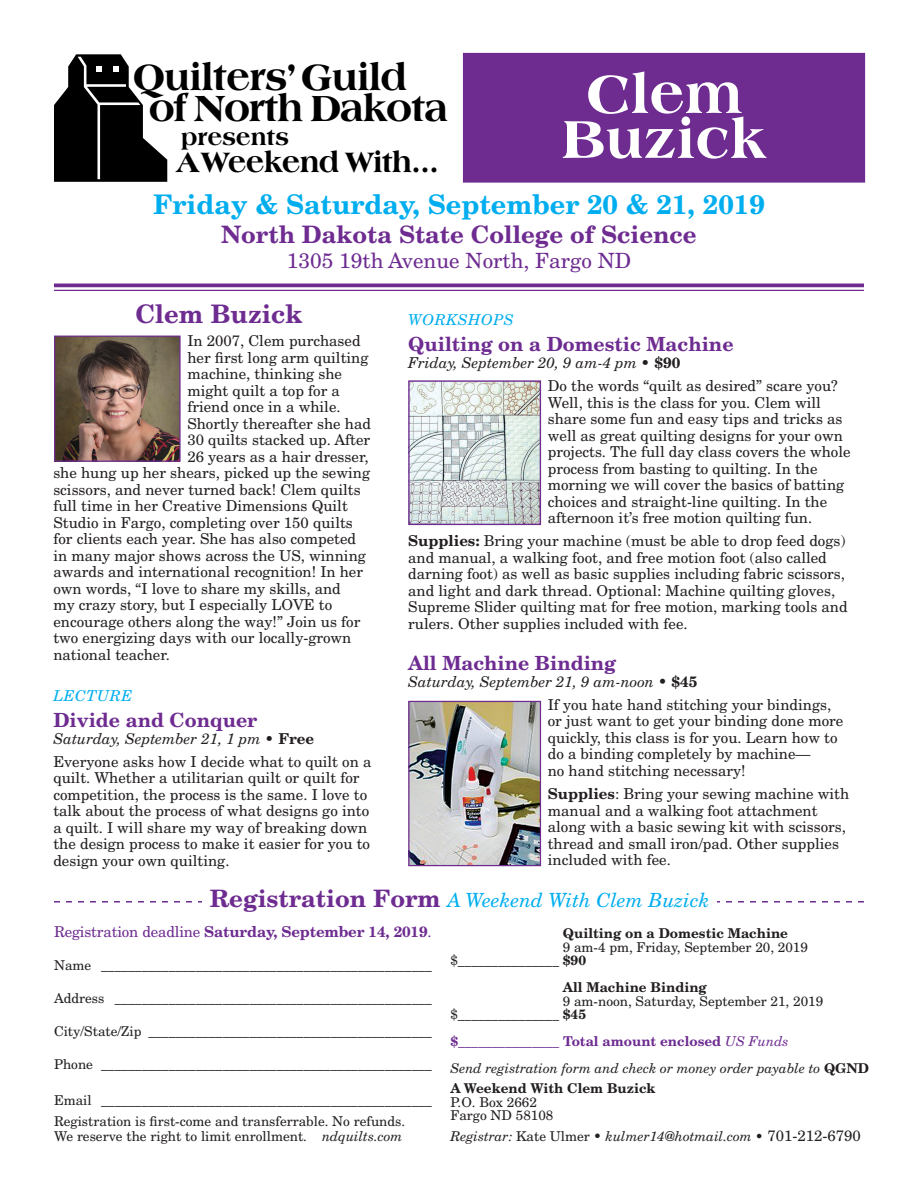
<style>
.page{position:relative;width:918px;height:1188px;background:#fff}
.page>*{position:absolute;margin:0;border:0;box-sizing:border-box;transform-origin:0 0}
.t1{font:800 57px "Americana";color:#fff}
.t2{font:800 39px/31.5px "Americana";letter-spacing:-.03em;color:#000}
.t3{font:800 30px "Americana";letter-spacing:-.03em;color:#000}
.t4{font:700 27px "New Century Schlbk";color:#00aeef}
.t5{font:700 25.5px "New Century Schlbk";color:#6e2c91}
.t6{font:700 24px "New Century Schlbk";color:#6e2c91}
.t7{font:800 24px "Americana";letter-spacing:-.01em;color:#000}
.t8{font:21px "New Century Schlbk";color:#6e2c91}
.t9{font:italic 19.5px "New Century Schlbk";color:#00aeef}
.Workshop{font:700 19.5px "New Century Schlbk";color:#6e2c91}
.Pa6{font:700 19.5px "New Century Schlbk";color:#6e2c91}
.Pa6-2{font:15px/16.5px "New Century Schlbk";color:#231f20}
.Pa10{font:italic 15px "New Century Schlbk";color:#231f20}
.t10{font:700 15px "New Century Schlbk";letter-spacing:-.01em;color:#6e2c91}
.t11{font:italic 15px "New Century Schlbk";letter-spacing:.03em;color:#00aeef}
.t12{font:13.5px "New Century Schlbk";color:#231f20}
.t13{font:italic 13.5px "New Century Schlbk";color:#231f20}
.t14{font:700 13.5px "New Century Schlbk";color:#231f20}
.t15{font:700 13.5px "New Century Schlbk";color:#6e2c91}
.s1{font-weight:700;font-style:normal}
.s2{font-weight:700;font-style:normal;font-size:24px;color:#6e2c91}
.s3{font-weight:400}
.s4{font-style:italic}
.s5{font-weight:700}
.s6{font-style:normal}
.s7{font-weight:400;font-style:italic}
.s8{font-style:normal;font-size:15px}
</style>
<div class="page">
<svg style="left:54px;top:54px;width:113px;height:128px"></svg>
<div style="left:464px;top:54px;width:400px;height:128px;background:#6e2c91"></div>
<div style="left:463px;top:53px;width:402px;height:130px;border:2px solid #6e2c91"></div>
<hr style="left:54px;top:284px;width:810px;height:3px;background:#6e2c91">
<hr style="left:54px;top:290px;width:810px;height:1px;background:#6e2c91">
<img style="left:56px;top:338px;width:123px;height:122px">
<div style="left:54px;top:336px;width:127px;height:126px;border:1px solid #6e2c91"></div>
<img style="left:410px;top:703px;width:129px;height:161px">
<div style="left:408px;top:701px;width:133px;height:165px;border:1px solid #6e2c91"></div>
<img style="left:410px;top:382px;width:129px;height:141px">
<div style="left:408px;top:380px;width:133px;height:145px;border:1px solid #6e2c91"></div>
<svg style="left:54px;top:901px;width:810px;height:2px"></svg>
<div style="left:203px;top:888px;width:514px;height:32px;background:#fff"></div>
<p class="t2" style="left:149px;top:61px;width:301px;text-indent:-16px">Quilters’Guild of North Dakota</p>
<p class="t7" style="left:181px;top:123px;width:109px">presents</p>
<p class="t3" style="left:176px;top:145px;width:265px">AWeekend With...</p>
<p class="t1" style="left:586px;top:60px;width:158px">Clem</p>
<p class="t1" style="left:562px;top:105px;width:205px">Buzick</p>
<p class="t4" style="left:153px;top:187px;width:613px">Friday &amp; Saturday, September 20 &amp; 21, 2019</p>
<p class="t6" style="left:221px;top:219px;width:477px">North Dakota State College of Science</p>
<p class="t8" style="left:287px;top:248px;width:346px">1305 19th Avenue North, Fargo ND</p>
<p class="t5" style="left:135px;top:297px;width:168px">Clem Buzick</p>
<p class="Pa6-2" style="left:187px;top:332px;width:175px">In 2007, Clem purchased</p>
<p class="Pa6-2" style="left:187px;top:349px;width:183px">her first long arm quilting</p>
<p class="Pa6-2" style="left:187px;top:365px;width:156px">machine, thinking she</p>
<p class="Pa6-2" style="left:187px;top:382px;width:154px">might quilt a top for a</p>
<p class="Pa6-2" style="left:187px;top:398px;width:155px">friend once in a while.</p>
<p class="Pa6-2" style="left:187px;top:415px;width:185px">Shortly thereafter she had</p>
<p class="Pa6-2" style="left:187px;top:431px;width:184px">30 quilts stacked up. After</p>
<p class="Pa6-2" style="left:187px;top:448px;width:183px">26 years as a hair dresser,</p>
<p class="Pa6-2" style="left:53px;top:464px;width:318px">she hung up her shears, picked up the sewing</p>
<p class="Pa6-2" style="left:53px;top:481px;width:309px">scissors, and never turned back! Clem quilts</p>
<p class="Pa6-2" style="left:53px;top:497px;width:296px">full time in her Creative Dimensions Quilt</p>
<p class="Pa6-2" style="left:53px;top:514px;width:301px">Studio in Fargo, completing over 150 quilts</p>
<p class="Pa6-2" style="left:53px;top:530px;width:304px">for clients each year. She has also competed</p>
<p class="Pa6-2" style="left:53px;top:547px;width:314px">in many major shows across the US, winning</p>
<p class="Pa6-2" style="left:53px;top:563px;width:311px">awards and international recognition! In her</p>
<p class="Pa6-2" style="left:53px;top:580px;width:289px">own words, “I love to share my skills, and</p>
<p class="Pa6-2" style="left:53px;top:596px;width:280px">my crazy story, but I especially LOVE to</p>
<p class="Pa6-2" style="left:53px;top:613px;width:308px">encourage others along the way!” Join us for</p>
<p class="Pa6-2" style="left:53px;top:629px;width:300px">two energizing days with our locally-grown</p>
<p class="Pa6-2" style="left:53px;top:646px;width:118px">national teacher.</p>
<p class="t11" style="left:53px;top:686px;width:80px">LECTURE</p>
<p class="Workshop" style="left:53px;top:708px;width:206px">Divide and Conquer</p>
<p class="Pa10" style="left:53px;top:729px;width:262px">Saturday, September 21, 1 pm • <span class="s1">Free</span></p>
<p class="Pa6-2" style="left:53px;top:753px;width:320px">Everyone asks how I decide what to quilt on a quilt. Whether a utilitarian quilt or quilt for competition, the process is the same. I love to talk about the process of what designs go into a quilt. I will share my way of breaking down the design process to make it easier for you to design your own quilting.</p>
<p class="t9" style="left:210px;top:888px;width:501px"><span class="s2">Registration Form</span> A Weekend With Clem Buzick</p>
<p class="t10" style="left:54px;top:922px;width:379px"><span class="s3">Registration deadline</span> Saturday, September 14, 2019<span class="s3">.</span></p>
<p class="t12" style="left:54px;top:957px;width:379px">Name _________________________________________________</p>
<p class="t12" style="left:54px;top:990px;width:379px">Address _______________________________________________</p>
<p class="t12" style="left:54px;top:1023px;width:379px">City/State/Zip __________________________________________</p>
<p class="t12" style="left:54px;top:1056px;width:379px">Phone _________________________________________________</p>
<p class="t12" style="left:54px;top:1092px;width:379px">Email _________________________________________________</p>
<p class="t12" style="left:54px;top:1112px;width:353px">Registration is first-come and transferrable. No refunds.</p>
<p class="t12" style="left:54px;top:1127px;width:350px">We reserve the right to limit enrollment. <span class="s4">ndquilts.com</span></p>
<p class="t11" style="left:408px;top:311px;width:107px">WORKSHOPS</p>
<p class="Pa6" style="left:408px;top:332px;width:327px">Quilting on a Domestic Machine</p>
<p class="Pa10" style="left:408px;top:353px;width:274px">Friday, September 20, 9 am-4 pm • <span class="s1">$90</span></p>
<p class="Pa6-2" style="left:548px;top:377px;width:304px">Do the words “quilt as desired” scare you?<br>Well, this is the class for you. Clem will share some fun and easy tips and tricks as well as great quilting designs for your own projects. The full day class covers the whole process from basting to quilting. In the morning we will cover the basics of batting choices and straight-line quilting. In the afternoon it’s free motion quilting fun.</p>
<p class="Pa6-2" style="left:408px;top:532px;width:441px"><span class="s5">Supplies:</span> Bring your machine (must be able to drop feed dogs) and manual, a walking foot, and free motion foot (also called darning foot) as well as basic supplies including fabric scissors, and light and dark thread. Optional: Machine quilting gloves, Supreme Slider quilting mat for free motion, marking tools and rulers. Other supplies included with fee.</p>
<p class="Workshop" style="left:408px;top:650px;width:209px">All Machine Binding</p>
<p class="Pa10" style="left:408px;top:672px;width:291px">Saturday, September 21, 9 am-noon <span class="s6">•</span> <span class="s1">$45</span></p>
<p class="Pa6-2" style="left:548px;top:696px;width:297px">If you hate hand stitching your bindings, or just want to get your binding done more quickly, this class is for you. Learn how to do a binding completely by machine—<br>no hand stitching necessary!</p>
<p class="Pa6-2" style="left:548px;top:785px;width:303px"><span class="s5">Supplies</span>: Bring your sewing machine with manual and a walking foot attachment along with a basic sewing kit with scissors, thread and small iron/pad. Other supplies included with fee.</p>
<p class="t14" style="left:563px;top:925px;width:227px">Quilting on a Domestic Machine</p>
<p class="t12" style="left:563px;top:938px;width:247px">9 am-4 pm, Friday, September 20, 2019</p>
<p class="t12" style="left:450px;top:952px;width:137px">$_______________ <span class="s5">$90</span></p>
<p class="t14" style="left:563px;top:979px;width:145px">All Machine Binding</p>
<p class="t12" style="left:563px;top:992px;width:262px">9 am-noon, Saturday, September 21, 2019</p>
<p class="t12" style="left:450px;top:1006px;width:137px">$_______________ <span class="s5">$45</span></p>
<p class="t15" style="left:450px;top:1033px;width:340px">$<span class="s3">_______________</span> Total amount enclosed <span class="s7">US Funds</span></p>
<p class="t13" style="left:450px;top:1060px;width:420px">Send registration form and check or money order payable to <span class="s1">QGND</span></p>
<p class="t14" style="left:450px;top:1080px;width:207px">A Weekend With Clem Buzick</p>
<p class="t12" style="left:450px;top:1094px;width:88px">P.O. Box 2662</p>
<p class="t12" style="left:450px;top:1107px;width:105px">Fargo ND 58108</p>
<p class="t13" style="left:450px;top:1128px;width:412px">Registrar: <span class="s6">Kate Ulmer •</span> kulmer14@hotmail.com • <span class="s8">701-212-6790</span></p>
</div>
